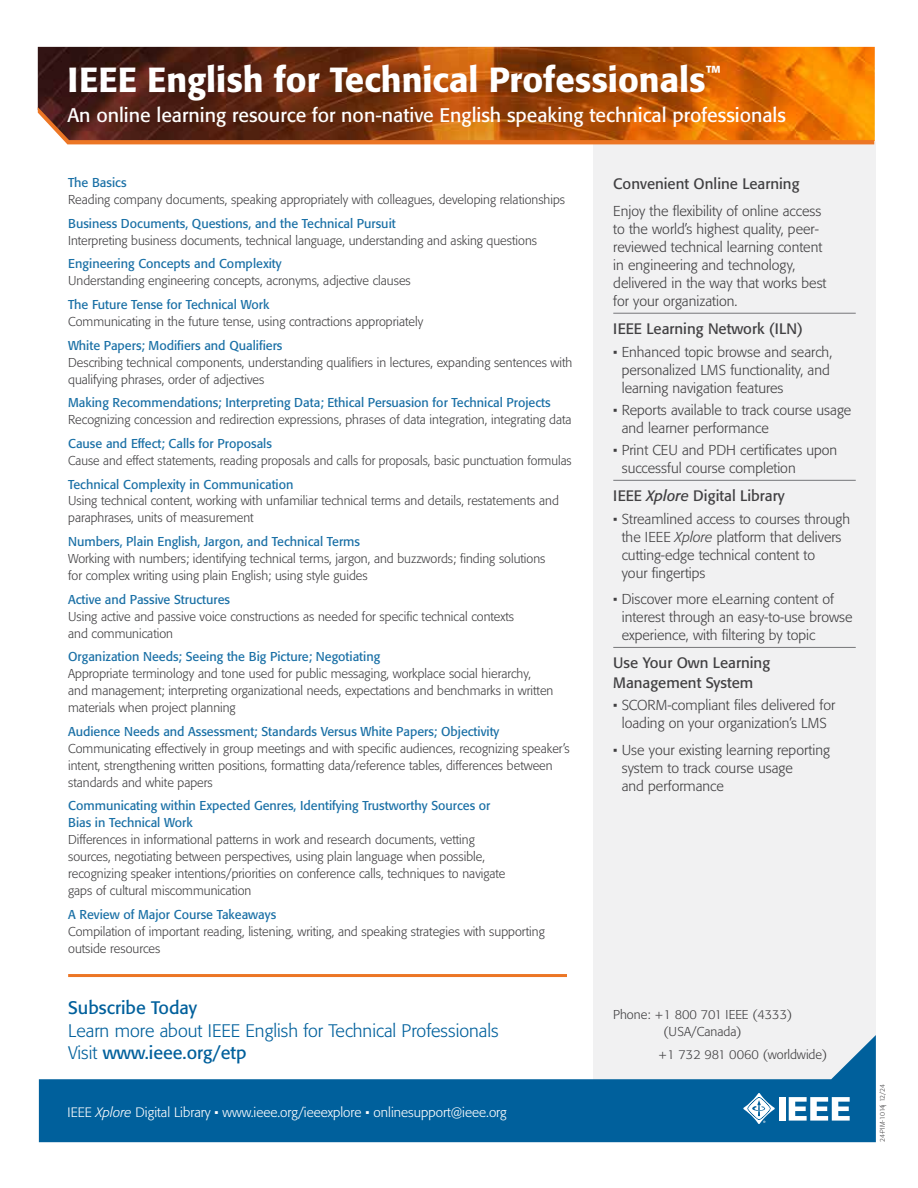
<style>
.page{position:relative;width:918px;height:1188px;background:#fff}
.page>*{position:absolute;margin:0;border:0;box-sizing:border-box;transform-origin:0 0}
.t1{font:500 34.5px "Formata";color:#fff}
.t2{font:19.5px "Formata";color:#fff}
.t3{font:300 18px/22.5px "Formata";color:#00609c}
.t4{font:18px "Formata";color:#00609c}
.t5{font:15px/19.5px "Formata";color:#414042}
.t6{font:300 14.25px/18px "Formata";color:#414042}
.t7{font:300 13.5px "Formata";color:#fff}
.t8{font:300 12.75px/17px "Formata";color:#414042}
.t9{font:12.75px/17px "Formata";color:#1a70a6}
.t10{font:300 6.75px "Formata";letter-spacing:-.05em;color:#414042}
.s1{font-weight:400}
.s2{font-style:italic}
</style>
<div class="page">
<img style="left:38px;top:47px;width:837px;height:94px">
<div style="left:593px;top:141px;width:283px;height:894px;background:#f1f1f2"></div>
<svg style="left:39px;top:1035px;width:837px;height:107px;fill:#00609c"></svg>
<div style="left:779px;top:1097px;width:6px;height:24px;background:#fff"></div>
<svg style="left:789px;top:1097px;width:61px;height:24px"></svg>
<svg style="left:743px;top:1093px;width:32px;height:31px"></svg>
<hr style="left:68px;top:974px;width:499px;height:3px;background:#ec7625">
<svg style="left:38px;top:107px;width:836px;height:37px;background:#a55012"></svg>
<hr style="left:613px;top:313px;width:243px;height:1px;background:#757679">
<hr style="left:613px;top:480px;width:243px;height:1px;background:#757679">
<hr style="left:613px;top:647px;width:243px;height:1px;background:#757679">
<h1 class="t1" style="left:68px;top:58px;width:655px">IEEE English for Technical Professionals<sup>™</sup></h1>
<h2 class="t2" style="left:68px;top:104px;width:720px">An online learning resource for non-native English speaking technical professionals</h2>
<p class="t9" style="left:68px;top:174px;width:60px">The Basics</p>
<p class="t8" style="left:68px;top:191px;width:499px">Reading company documents, speaking appropriately with colleagues, developing relationships</p>
<p class="t9" style="left:68px;top:215px;width:329px">Business Documents, Questions, and the Technical Pursuit</p>
<p class="t8" style="left:68px;top:232px;width:471px">Interpreting business documents, technical language, understanding and asking questions</p>
<p class="t9" style="left:68px;top:255px;width:215px">Engineering Concepts and Complexity</p>
<p class="t8" style="left:68px;top:272px;width:344px">Understanding engineering concepts, acronyms, adjective clauses</p>
<p class="t9" style="left:68px;top:296px;width:203px">The Future Tense for Technical Work</p>
<p class="t8" style="left:68px;top:313px;width:357px">Communicating in the future tense, using contractions appropriately</p>
<p class="t9" style="left:68px;top:337px;width:216px">White Papers; Modifiers and Qualifiers</p>
<p class="t8" style="left:68px;top:354px;width:506px">Describing technical components, understanding qualifiers in lectures, expanding sentences with qualifying phrases, order of adjectives</p>
<p class="t9" style="left:68px;top:394px;width:484px">Making Recommendations; Interpreting Data; Ethical Persuasion for Technical Projects</p>
<p class="t8" style="left:68px;top:411px;width:505px">Recognizing concession and redirection expressions, phrases of data integration, integrating data</p>
<p class="t9" style="left:68px;top:435px;width:205px">Cause and Effect; Calls for Proposals</p>
<p class="t8" style="left:68px;top:452px;width:505px">Cause and effect statements, reading proposals and calls for proposals, basic punctuation formulas</p>
<p class="t9" style="left:68px;top:476px;width:227px">Technical Complexity in Communication</p>
<p class="t8" style="left:68px;top:493px;width:492px">Using technical content, working with unfamiliar technical terms and details, restatements and paraphrases, units of measurement</p>
<p class="t9" style="left:68px;top:533px;width:293px">Numbers, Plain English, Jargon, and Technical Terms</p>
<p class="t8" style="left:68px;top:550px;width:479px">Working with numbers; identifying technical terms, jargon, and buzzwords; finding solutions for complex writing using plain English; using style guides</p>
<p class="t9" style="left:68px;top:591px;width:163px">Active and Passive Structures</p>
<p class="t8" style="left:68px;top:608px;width:448px">Using active and passive voice constructions as needed for specific technical contexts and communication</p>
<p class="t9" style="left:68px;top:648px;width:314px">Organization Needs; Seeing the Big Picture; Negotiating</p>
<p class="t8" style="left:68px;top:665px;width:487px">Appropriate terminology and tone used for public messaging, workplace social hierarchy, and management; interpreting organizational needs, expectations and benchmarks in written materials when project planning</p>
<p class="t9" style="left:68px;top:723px;width:433px">Audience Needs and Assessment; Standards Versus White Papers; Objectivity</p>
<p class="t8" style="left:68px;top:740px;width:503px">Communicating effectively in group meetings and with specific audiences, recognizing speaker’s intent, strengthening written positions, formatting data/reference tables, differences between standards and white papers</p>
<p class="t9" style="left:68px;top:797px;width:424px">Communicating within Expected Genres, Identifying Trustworthy Sources or<br>Bias in Technical Work</p>
<p class="t8" style="left:68px;top:832px;width:439px">Differences in informational patterns in work and research documents, vetting sources, negotiating between perspectives, using plain language when possible, recognizing speaker intentions/priorities on conference calls, techniques to navigate gaps of cultural miscommunication</p>
<p class="t9" style="left:68px;top:906px;width:210px">A Review of Major Course Takeaways</p>
<p class="t8" style="left:68px;top:923px;width:478px">Compilation of important reading, listening, writing, and speaking strategies with supporting outside resources</p>
<h3 class="t4" style="left:68px;top:997px;width:130px">Subscribe Today</h3>
<h3 class="t3" style="left:68px;top:1019px;width:432px">Learn more about IEEE English for Technical Professionals<br>Visit <span class="s1">www.ieee.org/etp</span></h3>
<p class="t7" style="left:68px;top:1104px;width:441px">IEEE <span class="s2">Xplore</span> Digital Library • www.ieee.org/ieeexplore • onlinesupport@ieee.org</p>
<p class="t5" style="left:613px;top:174px;width:188px">Convenient Online Learning</p>
<p class="t6" style="left:613px;top:202px;width:215px">Enjoy the flexibility of online access to the world’s highest quality, peer&shy;reviewed technical learning content in engineering and technology, delivered in the way that works best for your organization.</p>
<p class="t5" style="left:613px;top:319px;width:191px">IEEE Learning Network (ILN)</p>
<p class="t6" style="left:622px;top:343px;width:212px;text-indent:-8px">• Enhanced topic browse and search, personalized LMS functionality, and learning navigation features</p>
<p class="t6" style="left:622px;top:401px;width:231px;text-indent:-8px">• Reports available to track course usage and learner performance</p>
<p class="t6" style="left:622px;top:441px;width:217px;text-indent:-8px">• Print CEU and PDH certificates upon successful course completion</p>
<p class="t5" style="left:613px;top:486px;width:173px">IEEE <span class="s2">Xplore</span> Digital Library</p>
<p class="t6" style="left:622px;top:510px;width:230px;text-indent:-8px">• Streamlined access to courses through the IEEE <span class="s2">Xplore</span> platform that delivers cutting-edge technical content to<br>your fingertips</p>
<p class="t6" style="left:622px;top:590px;width:232px;text-indent:-8px">• Discover more eLearning content of interest through an easy-to-use browse experience, with filtering by topic</p>
<p class="t5" style="left:613px;top:653px;width:158px">Use Your Own Learning<br>Management System</p>
<p class="t6" style="left:613px;top:696px;width:223px;text-align:center">• SCORM-compliant files delivered for loading on your organization’s LMS</p>
<p class="t6" style="left:622px;top:741px;width:210px;text-indent:-8px">• Use your existing learning reporting system to track course usage<br>and performance</p>
<p class="t8" style="left:613px;top:1007px;width:181px;line-height:16.5px;text-align:center">Phone: +1 800 701 IEEE (4333) (USA/Canada)</p>
<p class="t8" style="left:658px;top:1046px;width:171px">+1 732 981 0060 (worldwide)</p>
<p class="t10" style="left:878px;top:1142px;width:60px;rotate:-90deg">24-PIM-1014j 12/24</p>
</div>
